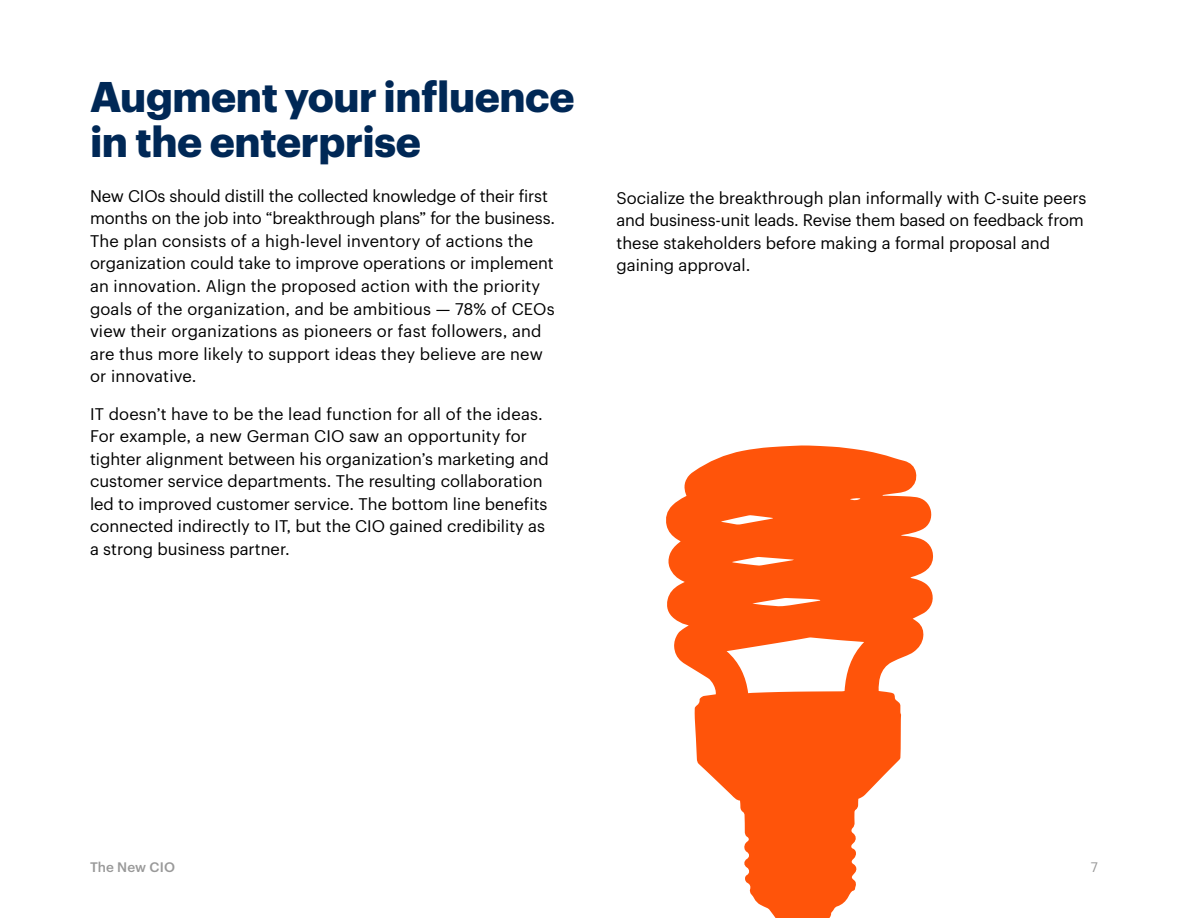
<style>
.page{position:relative;width:1188px;height:918px;background:#fff}
.page>*{position:absolute;margin:0;border:0;box-sizing:border-box;transform-origin:0 0}
.t1{font:700 42px/45px "Graphik";letter-spacing:-.01em;color:#002856}
.t2{font:16.5px/22.5px "Graphik";color:#000}
.t3{font:500 13.5px "Graphik";letter-spacing:.01em;color:#999}
.t4{font:13.5px "Graphik";color:#999}
</style>
<div class="page">
<svg style="left:666px;top:445px;width:267px;height:473px;fill:#ff540a"></svg>
<h1 class="t1" style="left:90px;top:70px;width:486px">Augment your influence in the enterprise</h1>
<p class="t2" style="left:90px;top:183px;width:467px">New CIOs should distill the collected knowledge of their first months on the job into “breakthrough plans” for the business.<br>The plan consists of a high-level inventory of actions the organization could take to improve operations or implement an innovation. Align the proposed action with the priority goals of the organization, and be ambitious — 78% of CEOs view their organizations as pioneers or fast followers, and are thus more likely to support ideas they believe are new or innovative.</p>
<p class="t2" style="left:90px;top:401px;width:460px">IT doesn’t have to be the lead function for all of the ideas.<br>For example, a new German CIO saw an opportunity for tighter alignment between his organization’s marketing and customer service departments. The resulting collaboration led to improved customer service. The bottom line benefits connected indirectly to IT, but the CIO gained credibility as a strong business partner.</p>
<p class="t2" style="left:616px;top:185px;width:471px">Socialize the breakthrough plan informally with C-suite peers and business-unit leads. Revise them based on feedback from these stakeholders before making a formal proposal and gaining approval.</p>
<p class="t3" style="left:90px;top:857px;width:86px">The New CIO</p>
<p class="t4" style="left:1091px;top:857px;width:9px">7</p>
</div>
